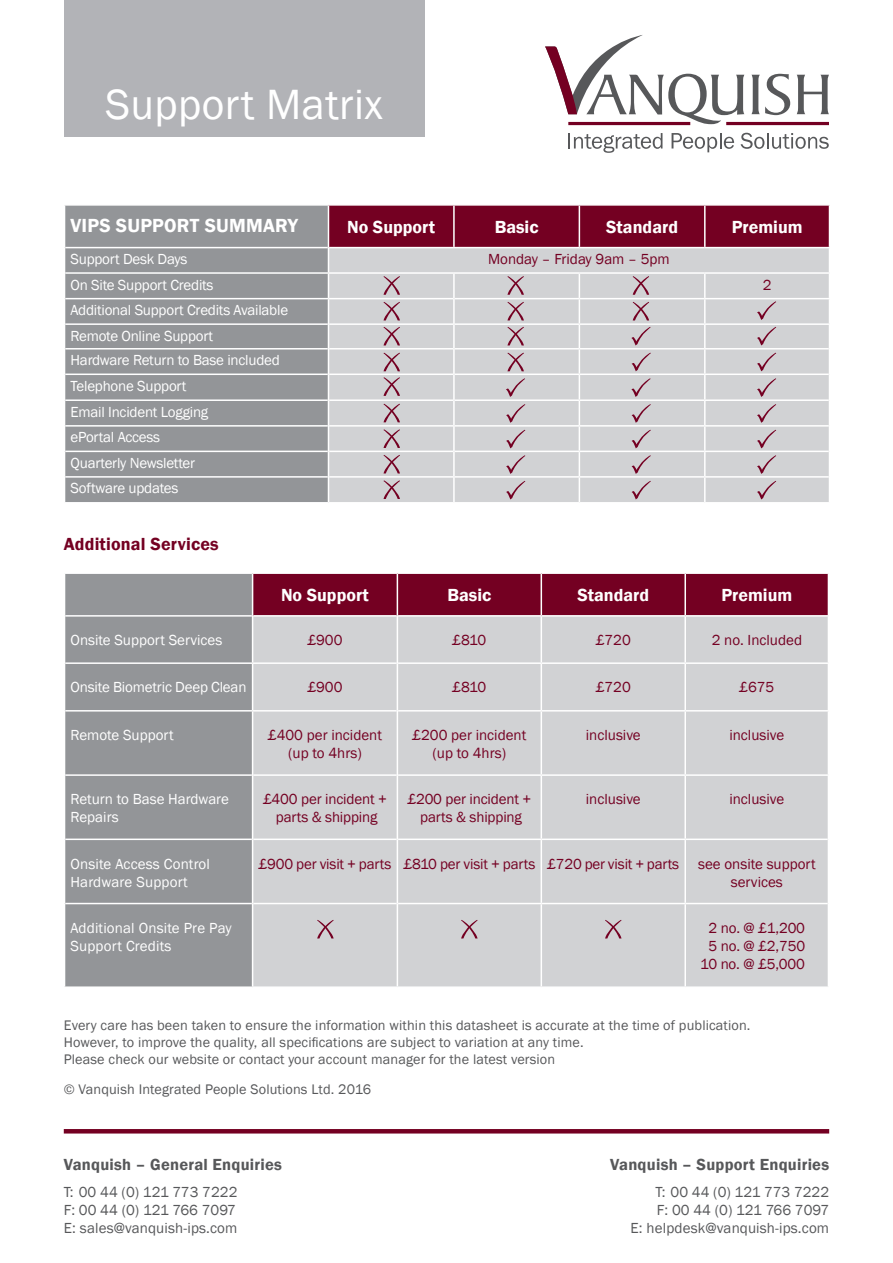
<style>
.page{position:relative;width:893px;height:1263px;background:#fff}
.page>*{position:absolute;margin:0;border:0;box-sizing:border-box;transform-origin:0 0}
.t1{font:43.5px "Franklin Gothic";letter-spacing:.01em;color:#fff}
.t2{font:600 19.5px "Franklin Gothic";letter-spacing:.01em;color:#fff}
.t3{font:600 18px "Franklin Gothic";color:#fff}
.t4{font:600 18px "Franklin Gothic";letter-spacing:.01em;color:#740022}
.t5{font:600 16.5px "Franklin Gothic";letter-spacing:.015em;color:#57585a}
.t6{font:15px/18px "Franklin Gothic";color:#740022;text-align:center}
.t7{font:15px/25.5px "Franklin Gothic";letter-spacing:-.015em;color:#fff}
.t8{font:15px/18px "Franklin Gothic";color:#57585a;text-align:justify}
.t9{font:15px/18px "Franklin Gothic";letter-spacing:.01em;color:#fff}
.t10{font:14.25px/17.1px "Franklin Gothic";letter-spacing:.01em;color:#57585a}
</style>
<div class="page">
<svg style="left:751px;top:74px;width:39px;height:41px"></svg>
<svg style="left:797px;top:75px;width:32px;height:39px"></svg>
<hr style="left:568px;top:122px;width:122px;height:3px;background:#740022">
<hr style="left:726px;top:122px;width:103px;height:3px;background:#740022">
<svg style="left:545px;top:35px;width:199px;height:89px"></svg>
<svg style="left:568px;top:133px;width:94px;height:20px"></svg>
<svg style="left:672px;top:133px;width:62px;height:19px"></svg>
<svg style="left:741px;top:133px;width:88px;height:16px"></svg>
<div style="left:64px;top:0;width:360px;height:136px;background:#b2b3b7"></div>
<div style="left:65px;top:206px;width:263px;height:296px;background:#939598"></div>
<hr style="left:65px;top:247px;width:263px;height:1px;background:#fff">
<hr style="left:65px;top:272px;width:263px;height:2px;background:#fff">
<hr style="left:65px;top:298px;width:263px;height:1px;background:#fff">
<hr style="left:65px;top:323px;width:263px;height:2px;background:#fff">
<hr style="left:65px;top:348px;width:263px;height:1px;background:#fff">
<hr style="left:65px;top:373px;width:263px;height:2px;background:#fff">
<hr style="left:65px;top:399px;width:263px;height:2px;background:#fff">
<hr style="left:65px;top:425px;width:263px;height:2px;background:#fff">
<hr style="left:65px;top:451px;width:263px;height:1px;background:#fff">
<hr style="left:65px;top:476px;width:263px;height:2px;background:#fff">
<svg style="left:328px;top:205px;width:502px;height:297px;background:#c5b5bb"></svg>
<div style="left:65px;top:574px;width:187px;height:412px;background:#939598"></div>
<div style="left:253px;top:574px;width:575px;height:41px;background:#740022"></div>
<div style="left:253px;top:617px;width:575px;height:369px;background:#d1d2d4"></div>
<hr style="left:541px;top:617px;width:1px;height:45px;background:#fff">
<hr style="left:541px;top:664px;width:1px;height:46px;background:#fff">
<hr style="left:541px;top:711px;width:1px;height:63px;background:#fff">
<hr style="left:541px;top:776px;width:1px;height:62px;background:#fff">
<hr style="left:541px;top:840px;width:1px;height:63px;background:#fff">
<hr style="left:541px;top:904px;width:1px;height:82px;background:#fff">
<hr style="left:684px;top:617px;width:2px;height:45px;background:#fff">
<hr style="left:684px;top:664px;width:2px;height:46px;background:#fff">
<hr style="left:684px;top:711px;width:2px;height:63px;background:#fff">
<hr style="left:684px;top:776px;width:2px;height:62px;background:#fff">
<hr style="left:684px;top:840px;width:2px;height:63px;background:#fff">
<hr style="left:684px;top:904px;width:2px;height:82px;background:#fff">
<hr style="left:253px;top:662px;width:144px;height:2px;background:#fff">
<hr style="left:398px;top:662px;width:143px;height:2px;background:#fff">
<hr style="left:541px;top:662px;width:144px;height:2px;background:#fff">
<hr style="left:685px;top:662px;width:144px;height:2px;background:#fff">
<hr style="left:253px;top:710px;width:144px;height:1px;background:#fff">
<hr style="left:398px;top:710px;width:143px;height:1px;background:#fff">
<hr style="left:541px;top:710px;width:144px;height:1px;background:#fff">
<hr style="left:685px;top:710px;width:144px;height:1px;background:#fff">
<hr style="left:253px;top:774px;width:144px;height:2px;background:#fff">
<hr style="left:398px;top:774px;width:143px;height:2px;background:#fff">
<hr style="left:541px;top:774px;width:144px;height:2px;background:#fff">
<hr style="left:685px;top:774px;width:144px;height:2px;background:#fff">
<hr style="left:253px;top:838px;width:144px;height:2px;background:#fff">
<hr style="left:398px;top:838px;width:143px;height:2px;background:#fff">
<hr style="left:541px;top:838px;width:144px;height:2px;background:#fff">
<hr style="left:685px;top:838px;width:143px;height:2px;background:#fff">
<hr style="left:253px;top:903px;width:144px;height:1px;background:#fff">
<hr style="left:398px;top:903px;width:143px;height:1px;background:#fff">
<hr style="left:541px;top:903px;width:144px;height:1px;background:#fff">
<hr style="left:685px;top:903px;width:143px;height:1px;background:#fff">
<hr style="left:541px;top:574px;width:1px;height:41px;background:#fff">
<hr style="left:684px;top:574px;width:2px;height:41px;background:#fff">
<hr style="left:397px;top:574px;width:1px;height:42px;background:#fff">
<hr style="left:397px;top:616px;width:1px;height:47px;background:#fff">
<hr style="left:397px;top:663px;width:1px;height:48px;background:#fff">
<hr style="left:397px;top:711px;width:1px;height:64px;background:#fff">
<hr style="left:397px;top:775px;width:1px;height:64px;background:#fff">
<hr style="left:397px;top:839px;width:1px;height:64px;background:#fff">
<hr style="left:397px;top:903px;width:1px;height:83px;background:#fff">
<hr style="left:65px;top:615px;width:187px;height:2px;background:#fff">
<hr style="left:65px;top:662px;width:188px;height:2px;background:#fff">
<hr style="left:65px;top:710px;width:188px;height:1px;background:#fff">
<hr style="left:65px;top:774px;width:187px;height:2px;background:#fff">
<hr style="left:65px;top:838px;width:187px;height:2px;background:#fff">
<hr style="left:65px;top:903px;width:187px;height:1px;background:#fff">
<svg style="left:461px;top:920px;width:17px;height:18px"></svg>
<svg style="left:317px;top:920px;width:17px;height:18px"></svg>
<svg style="left:605px;top:920px;width:16px;height:18px"></svg>
<hr style="left:64px;top:1129px;width:765px;height:4px;background:#740022">
<h1 class="t1" style="left:105px;top:77px;width:279px">Support Matrix</h1>
<h2 class="t2" style="left:71px;top:214px;width:229px">VIPS SUPPORT SUMMARY</h2>
<p class="t3" style="left:347px;top:215px;width:89px">No Support</p>
<p class="t3" style="left:495px;top:215px;width:45px">Basic</p>
<p class="t3" style="left:606px;top:215px;width:73px">Standard</p>
<p class="t3" style="left:732px;top:215px;width:72px">Premium</p>
<p class="t7" style="left:71px;top:247px;width:118px">Support Desk Days</p>
<p class="t6" style="left:488px;top:250px;width:183px">Monday – Friday 9am – 5pm</p>
<p class="t7" style="left:71px;top:272px;width:145px">On Site Support Credits</p>
<p class="t6" style="left:763px;top:276px;width:10px">2</p>
<p class="t7" style="left:71px;top:298px;width:219px">Additional Support Credits Available<br>Remote Online Support<br>Hardware Return to Base included<br>Telephone Support<br>Email Incident Logging<br>ePortal Access<br>Quarterly Newsletter<br>Software updates</p>
<p class="t4" style="left:64px;top:533px;width:156px">Additional Services</p>
<p class="t3" style="left:281px;top:584px;width:89px">No Support</p>
<p class="t3" style="left:447px;top:584px;width:45px">Basic</p>
<p class="t3" style="left:577px;top:584px;width:73px">Standard</p>
<p class="t3" style="left:721px;top:584px;width:72px">Premium</p>
<p class="t7" style="left:71px;top:628px;width:153px">Onsite Support Services</p>
<p class="t6" style="left:307px;top:631px;width:37px">£900</p>
<p class="t6" style="left:452px;top:631px;width:36px">£810</p>
<p class="t6" style="left:596px;top:631px;width:37px">£720</p>
<p class="t6" style="left:712px;top:631px;width:92px">2 no. Included</p>
<p class="t7" style="left:71px;top:675px;width:177px">Onsite Biometric Deep Clean</p>
<p class="t6" style="left:307px;top:679px;width:37px">£900</p>
<p class="t6" style="left:452px;top:679px;width:36px">£810</p>
<p class="t6" style="left:596px;top:679px;width:37px">£720</p>
<p class="t6" style="left:739px;top:679px;width:37px">£675</p>
<p class="t7" style="left:71px;top:723px;width:105px">Remote Support</p>
<p class="t6" style="left:268px;top:726px;width:116px">£400 per incident (up to 4hrs)</p>
<p class="t6" style="left:412px;top:726px;width:116px">£200 per incident (up to 4hrs)</p>
<p class="t6" style="left:586px;top:726px;width:56px">inclusive</p>
<p class="t6" style="left:729px;top:726px;width:56px">inclusive</p>
<p class="t7" style="left:71px;top:791px;width:160px;line-height:18px">Return to Base Hardware<br>Repairs</p>
<p class="t6" style="left:263px;top:791px;width:125px">£400 per incident + parts &amp; shipping</p>
<p class="t6" style="left:407px;top:791px;width:125px">£200 per incident + parts &amp; shipping</p>
<p class="t6" style="left:586px;top:791px;width:56px">inclusive</p>
<p class="t6" style="left:729px;top:791px;width:56px">inclusive</p>
<p class="t9" style="left:71px;top:855px;width:141px">Onsite Access Control<br>Hardware Support</p>
<p class="t6" style="left:259px;top:855px;width:422px">£900 per visit + parts £810 per visit + parts £720 per visit + parts</p>
<p class="t6" style="left:698px;top:855px;width:119px">see onsite support services</p>
<p class="t9" style="left:71px;top:919px;width:163px">Additional Onsite Pre Pay<br>Support Credits</p>
<p class="t6" style="left:700px;top:919px;width:106px">2 no. @ £1,200<br>5 no. @ £2,750<br>10 no. @ £5,000</p>
<p class="t10" style="left:64px;top:1017px;width:688px">Every care has been taken to ensure the information within this datasheet is accurate at the time of publication.<br>However, to improve the quality, all specifications are subject to variation at any time.<br>Please check our website or contact your account manager for the latest version</p>
<p class="t10" style="left:64px;top:1081px;width:309px">© Vanquish Integrated People Solutions Ltd. 2016</p>
<p class="t5" style="left:64px;top:1154px;width:220px">Vanquish – General Enquiries</p>
<p class="t8" style="left:64px;top:1183px;width:175px">T: 00 44 (0) 121 773 7222<br>F: 00 44 (0) 121 766 7097<br>E: sales@vanquish-ips.com</p>
<p class="t5" style="left:610px;top:1154px;width:220px">Vanquish – Support Enquiries</p>
<p class="t8" style="left:630px;top:1183px;width:200px;text-align:right">T: 00 44 (0) 121 773 7222<br>F: 00 44 (0) 121 766 7097<br>E: helpdesk@vanquish-ips.com</p>
</div>
